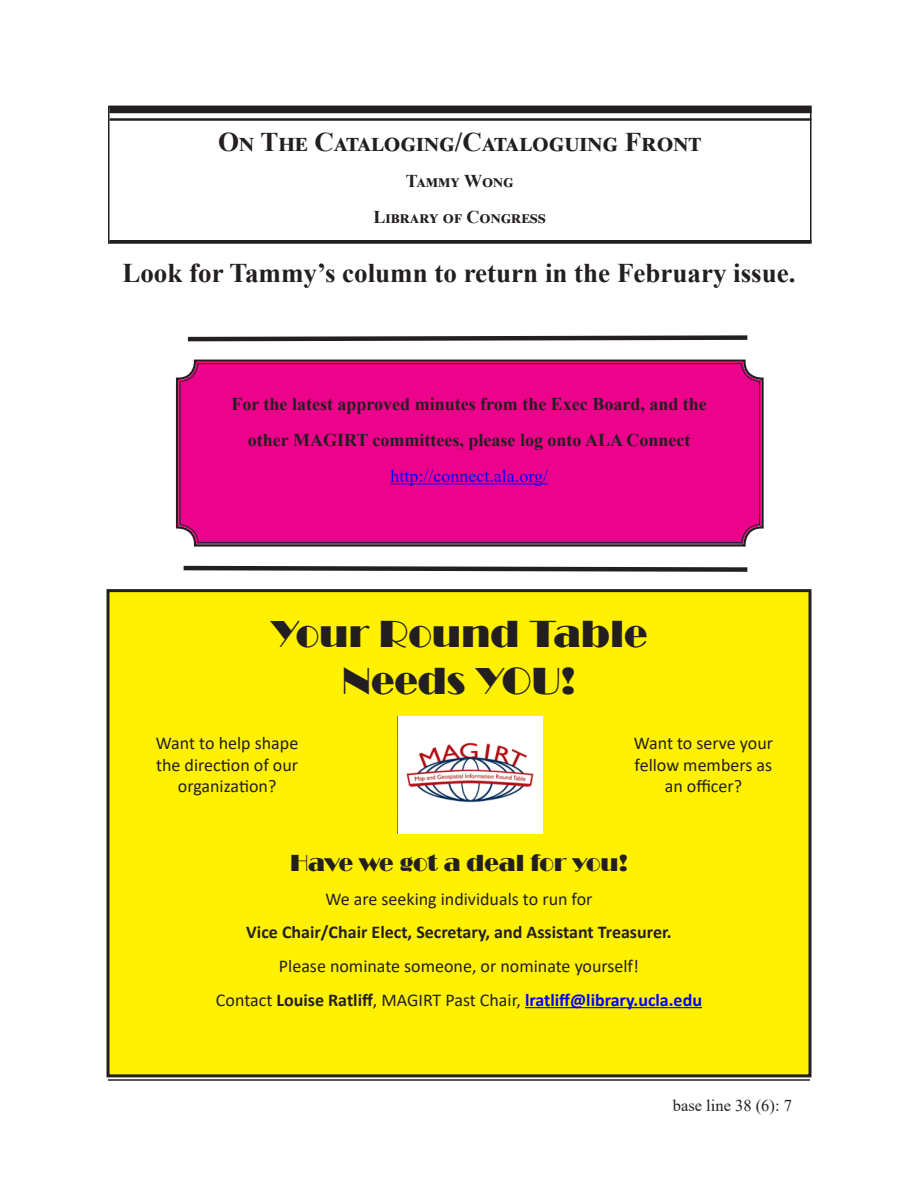
<style>
.page{position:relative;width:918px;height:1188px;background:#fff}
.page>*{position:absolute;margin:0;border:0;box-sizing:border-box;transform-origin:0 0}
.No_Spacing{font:39px "Broadway";color:#231f20}
.Paragraph_Style_1{font:700 27px "Times New Roman";color:#231f20}
.No_Spacing-2{font:24px "Broadway";color:#231f20}
.No_Spacing-3{font:18px/21.6px "Calibri";color:#231f20;text-align:center}
.Paragraph_Style_1-2{font:700 18px/36px "Times New Roman";color:#231f20;text-align:center}
.No_Spacing-4{font:700 18px "Calibri";color:#00f}
.No_Spacing-5{font:700 18px "Calibri";color:#231f20}
.Paragraph_Style_1-3{font:18px "Times New Roman";color:#00f}
.t1{font:16.5px "Times New Roman";color:#231f20}
.s1{font-weight:400;color:#231f20}
.s2{color:#231f20}
</style>
<div class="page">
<hr style="left:108px;top:1079px;width:702px;height:2px;background:#231f20">
<div style="left:110px;top:106px;width:702px;height:7px;background:#231f20"></div>
<hr style="left:110px;top:118px;width:702px;height:3px;background:#231f20">
<hr style="left:110px;top:240px;width:702px;height:3px;background:#231f20">
<div style="left:108px;top:591px;width:702px;height:485px;background:#fff101"></div>
<hr style="left:525px;top:1007px;width:177px;height:1px;background:#00f">
<div style="left:106px;top:589px;width:706px;height:488px;border:3px solid #231f20"></div>
<img style="left:397px;top:716px;width:146px;height:117px">
<svg style="left:187px;top:335px;width:561px;height:7px"></svg>
<div style="left:175px;top:359px;width:589px;height:188px;background:#ed028c"></div>
<div style="left:180px;top:363px;width:580px;height:180px;border:1px solid #231f20;border-radius:18px"></div>
<svg style="left:183px;top:565px;width:565px;height:7px"></svg>
<p class="Paragraph_Style_1" style="left:218px;top:123px;width:485px">On The Cataloging/Cataloguing Front</p>
<p class="Paragraph_Style_1-2" style="left:406px;top:163px;width:110px">Tammy Wong</p>
<p class="Paragraph_Style_1-2" style="left:373px;top:199px;width:174px">Library of Congress</p>
<p class="Paragraph_Style_1" style="left:122px;top:253px;width:675px">Look for Tammy’s column to return in the February issue.</p>
<p class="Paragraph_Style_1-2" style="left:231px;top:385px;width:477px">For the latest approved minutes from the Exec Board, and the other MAGIRT committees, please log onto ALA Connect</p>
<p class="Paragraph_Style_1-3" style="left:390px;top:463px;width:159px">http://connect.ala.org/</p>
<p class="No_Spacing" style="left:270px;top:612px;width:379px">Your Round Table</p>
<p class="No_Spacing" style="left:342px;top:659px;width:235px">Needs YOU!</p>
<p class="No_Spacing-3" style="left:156px;top:732px;width:144px">Want to help shape the direction of our organization?</p>
<p class="No_Spacing-3" style="left:634px;top:732px;width:141px">Want to serve your fellow members as an officer?</p>
<p class="No_Spacing-2" style="left:290px;top:849px;width:339px">Have we got a deal for you!</p>
<p class="No_Spacing-3" style="left:325px;top:888px;width:269px">We are seeking individuals to run for</p>
<p class="No_Spacing-5" style="left:246px;top:920px;width:427px">Vice Chair/Chair Elect, Secretary, and Assistant Treasurer.</p>
<p class="No_Spacing-3" style="left:279px;top:955px;width:362px">Please nominate someone, or nominate yourself!</p>
<p class="No_Spacing-4" style="left:216px;top:987px;width:488px"><span class="s1">Contact</span> <span class="s2">Louise Ratliff</span><span class="s1">, MAGIRT Past Chair,</span> lratliff@library.ucla.edu</p>
<p class="t1" style="left:673px;top:1094px;width:121px">base line 38 (6): 7</p>
</div>
